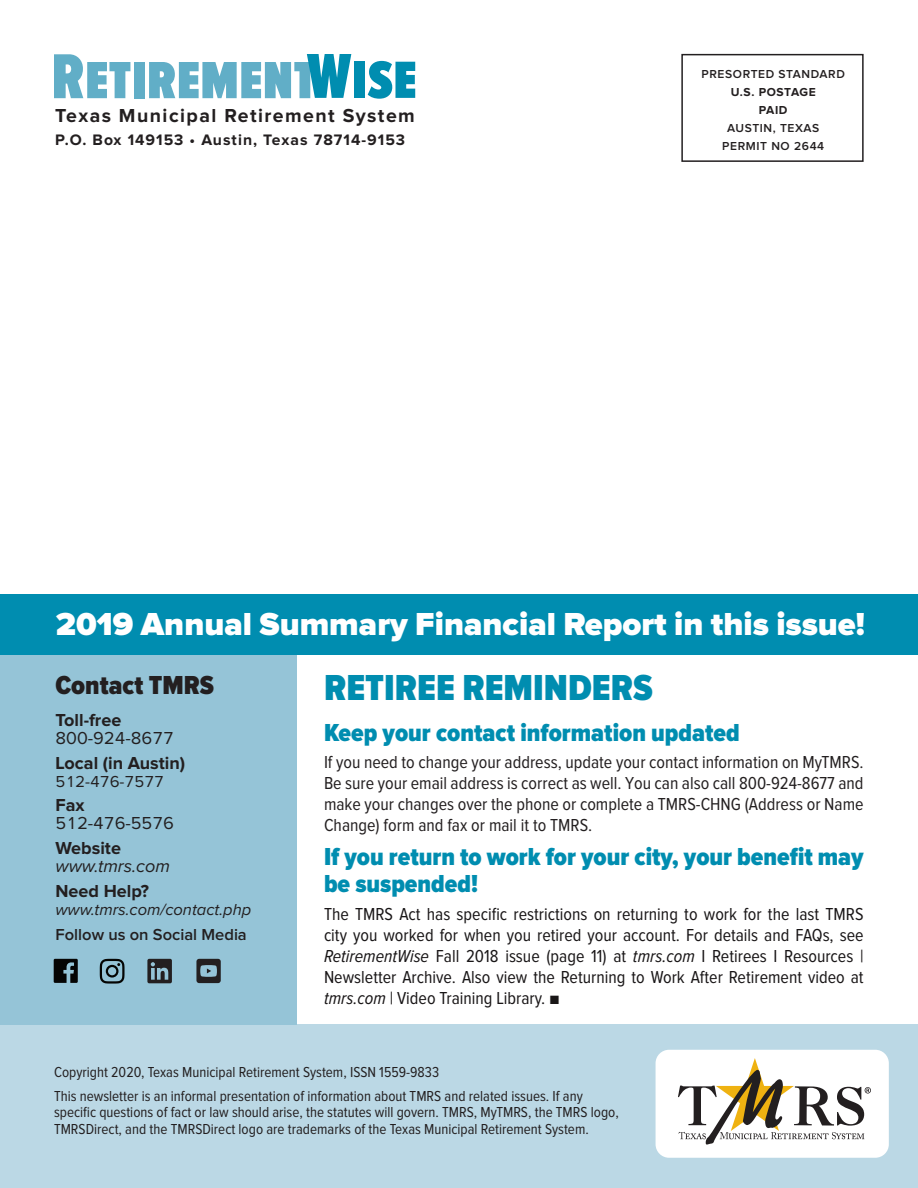
<style>
.page{position:relative;width:918px;height:1188px;background:#fff}
.page>*{position:absolute;margin:0;border:0;box-sizing:border-box;transform-origin:0 0}
.Head_1{font:900 37.5px "Proxima Nova Cond";color:#008db0}
.t1{font:900 33px "Proxima Nova";color:#fff}
.Head_1-2{font:900 27px "Proxima Nova Cond";color:#231f20}
.Head_2{font:900 25.5px/27px "Proxima Nova Cond";color:#008db0}
.t2{font:700 19.5px "Proxima Nova";letter-spacing:.075em;color:#231f20}
.t3{font:18px/21px "Proxima Nova Cond";color:#191617;text-align:justify}
.t4{font:18px/21px "Proxima Nova Cond";color:#231f20;text-align:justify}
.t5{font:18px/18px "Proxima Nova";color:#231f20}
.Head_4{font:700 18px "Proxima Nova";color:#231f20}
.t6{font:italic 18px/18px "Proxima Nova";color:#231f20}
.Head_4-2{font:italic 16.5px "Proxima Nova";color:#231f20}
.Head_4-3{font:600 16.5px "Proxima Nova";color:#231f20}
.Head_4-4{font:16.5px "Proxima Nova";color:#231f20}
.t7{font:700 15.75px "Proxima Nova";letter-spacing:.065em;color:#231f20}
.t8{font:15px/16.5px "Proxima Nova Cond";color:#231f20}
.t9{font:600 12px/18px "Proxima Nova";letter-spacing:.05em;color:#231f20;text-align:center}
.s1{font-weight:700}
.s2{font-weight:700;font-style:normal}
.s3{font-style:italic}
.s4{font-family:"Arial"}
</style>
<div class="page">
<div style="left:0;top:1024px;width:918px;height:164px;background:#bbd8e5"></div>
<div style="left:656px;top:1050px;width:233px;height:108px;background:#fff;border-radius:14px"></div>
<div style="left:0;top:647px;width:297px;height:377px;background:#95c4d7"></div>
<svg style="left:678px;top:1058px;width:193px;height:87px"></svg>
<div style="left:681px;top:54px;width:183px;height:108px;border:2px solid #231f20"></div>
<svg style="left:54px;top:54px;width:76px;height:44px"></svg>
<div style="left:134px;top:62px;width:10px;height:36px;background:#61aec7"></div>
<svg style="left:149px;top:54px;width:202px;height:44px"></svg>
<div style="left:354px;top:62px;width:11px;height:36px;background:#008db0"></div>
<svg style="left:368px;top:61px;width:47px;height:37px"></svg>
<svg style="left:54px;top:959px;width:24px;height:24px"></svg>
<svg style="left:100px;top:959px;width:25px;height:25px"></svg>
<svg style="left:147px;top:959px;width:25px;height:24px"></svg>
<svg style="left:196px;top:959px;width:25px;height:24px"></svg>
<div style="left:0;top:594px;width:918px;height:60px;background:#008db0"></div>
<p class="t2" style="left:55px;top:107px;width:361px">Texas Municipal Retirement System</p>
<p class="t7" style="left:55px;top:132px;width:351px">P.O. Box 149153 • Austin, Texas 78714-9153</p>
<p class="t9" style="left:702px;top:65px;width:145px">PRESORTED STANDARD<br><span class="s1">U.S. POSTAGE<br>PAID<br></span>AUSTIN, TEXAS<br>PERMIT NO 2644</p>
<p class="t1" style="left:56px;top:608px;width:811px">2019 Annual Summary Financial Report in this issue!</p>
<p class="Head_1-2" style="left:56px;top:673px;width:160px">Contact TMRS</p>
<p class="t5" style="left:56px;top:712px;width:120px"><span class="s1">Toll-free<br></span>800-924-8677</p>
<p class="Head_4" style="left:56px;top:755px;width:131px">Local (in Austin)</p>
<p class="Head_4-4" style="left:56px;top:774px;width:110px">512-476-7577</p>
<p class="t5" style="left:56px;top:797px;width:120px"><span class="s1">Fax<br></span>512-476-5576</p>
<p class="t6" style="left:56px;top:840px;width:116px"><span class="s2">Website </span>www.tmrs.com</p>
<p class="Head_4" style="left:56px;top:883px;width:95px">Need Help?</p>
<p class="Head_4-2" style="left:56px;top:902px;width:197px">www.tmrs.com/contact.php</p>
<p class="Head_4-3" style="left:56px;top:927px;width:193px">Follow us on Social Media</p>
<p class="Head_1" style="left:324px;top:671px;width:330px">RETIREE REMINDERS</p>
<p class="Head_2" style="left:324px;top:720px;width:417px">Keep your contact information updated</p>
<p class="t4" style="left:324px;top:753px;width:541px">If you need to change your address, update your contact information on MyTMRS.<br>Be sure your email address is correct as well. You can also call 800-924-8677 and make your changes over the phone or complete a TMRS-CHNG (Address or Name Change) form and fax or mail it to TMRS.</p>
<p class="Head_2" style="left:324px;top:844px;width:541px">If you return to work for your city, your benefit may be suspended!</p>
<p class="t3" style="left:324px;top:904px;width:541px">The TMRS Act has specific restrictions on returning to work for the last TMRS city you worked for when you retired your account. For details and FAQs, see <span class="s3">RetirementWise</span> Fall 2018 issue (page 11) at <span class="s3">tmrs.com</span> I Retirees I Resources | Newsletter Archive. Also view the Returning to Work After Retirement video at <span class="s3">tmrs.com</span> | Video Training Library. <span class="s4">■</span></p>
<p class="t8" style="left:54px;top:1065px;width:387px">Copyright 2020, Texas Municipal Retirement System, ISSN 1559-9833</p>
<p class="t8" style="left:54px;top:1088px;width:566px">This newsletter is an informal presentation of information about TMRS and related issues. If any specific questions of fact or law should arise, the statutes will govern. TMRS, MyTMRS, the TMRS logo,<br>TMRSDirect, and the TMRSDirect logo are trademarks of the Texas Municipal Retirement System.</p>
</div>
